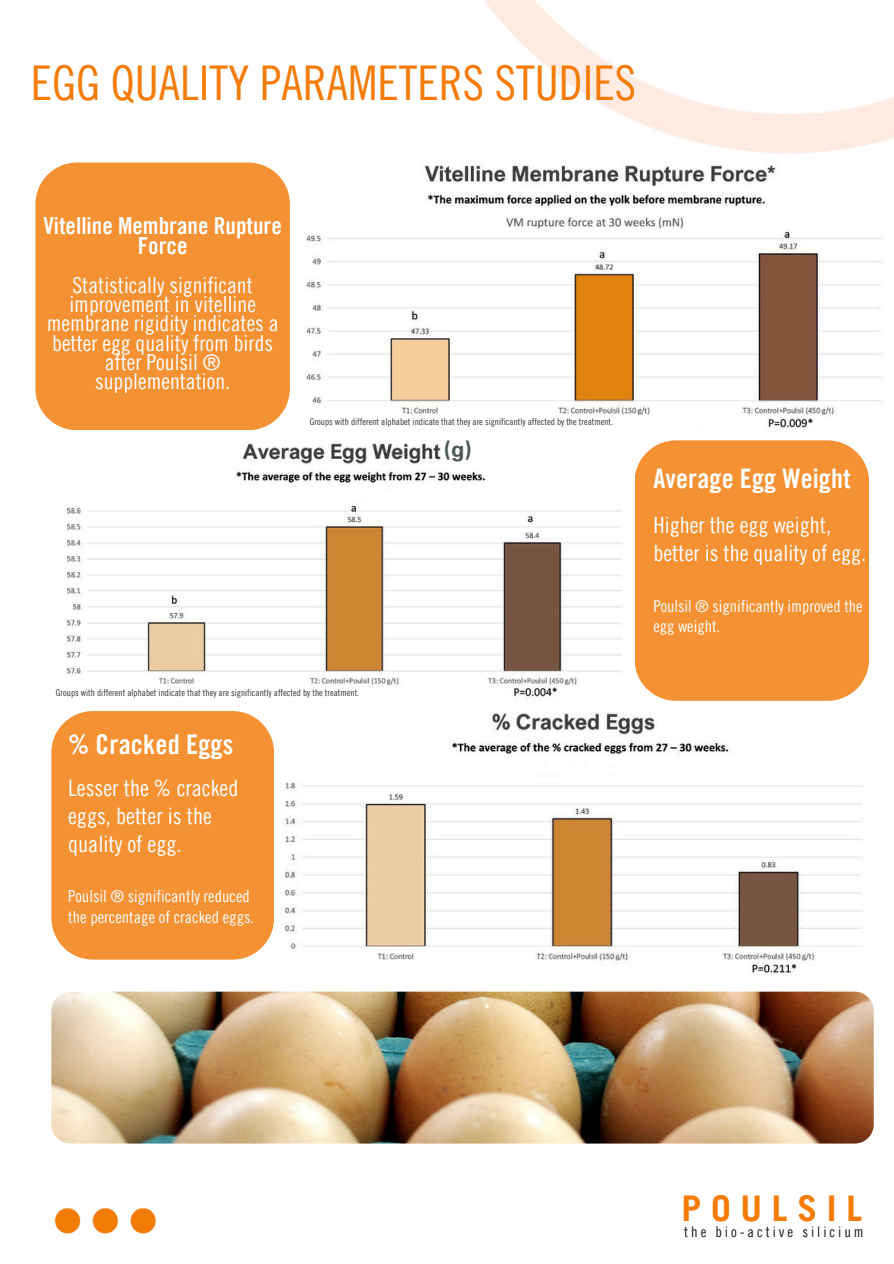
<style>
.page{position:relative;width:894px;height:1264px;background:#fff}
.page>*{position:absolute;margin:0;border:0;box-sizing:border-box;transform-origin:0 0}
.t1{font:48px "Trade Gothic LT Pro Cn 18";color:#f37b08}
.t2{font:700 35.4px "Trade Gothic LT Pro";letter-spacing:.275em;color:#f57b02}
.t3{font:27.3px "Trade Gothic LT Pro Bd Cn 20";letter-spacing:.005em;color:#fff}
.t4{font:27px "Trade Gothic LT Pro Bd Cn 20";letter-spacing:.005em;color:#fff}
.t5{font:23.55px/20.2px "Trade Gothic LT Pro Bd Cn 20";color:#fdfeff;text-align:center}
.t6{font:22.65px/27.8px "Trade Gothic LT Pro Cn 18";color:#fff}
.t7{font:22.5px/28.2px "Trade Gothic LT Pro Cn 18";color:#fff}
.t8{font:22.05px/19.2px "Trade Gothic LT Pro Cn 18";color:#fdfeff;text-align:center}
.t9{font:700 22.05px "Univers LT Pro 65";color:#4e5858}
.t10{font:16.65px/20.9px "Trade Gothic LT Pro Cn 18";color:#fdfeff}
.t11{font:16.5px/20.2px "Trade Gothic LT Pro Cn 18";color:#fdfeff}
.t12{font:14.7px "Trade Gothic LT Pro Cn 18";letter-spacing:.2em;color:#191919}
.t13{font:9.45px "Trade Gothic LT Pro Cn 18";color:#35363a}
</style>
<div class="page">
<img style="left:54px;top:1208px;width:102px;height:26px">
<div style="left:35px;top:162px;width:255px;height:268px;background:#f49132;border-radius:42px"></div>
<img style="left:484px;top:0;width:409px;height:153px">
<div style="left:635px;top:440px;width:233px;height:260px;background:#f49132"></div>
<div style="left:51px;top:711px;width:223px;height:248px;background:#f49132;border-radius:42px"></div>
<img style="left:51px;top:991px;width:822px;height:152px;border-radius:19px">
<img style="left:306px;top:165px;width:575px;height:263px">
<img style="left:66px;top:443px;width:556px;height:254px">
<img style="left:285px;top:713px;width:577px;height:260px">
<p class="t1" style="left:31px;top:65px;width:606px">EGG QUALITY PARAMETERS STUDIES</p>
<h3 class="t5" style="left:43px;top:218px;width:240px">Vitelline Membrane Rupture<br>Force</h3>
<h3 class="t8" style="left:47px;top:279px;width:233px">Statistically significant improvement in vitelline membrane rigidity indicates a better egg quality from birds after Poulsil ® supplementation.</h3>
<p class="t13" style="left:310px;top:418px;width:305px">Groups with different alphabet indicate that they are significantly affected by the treatment.</p>
<h4 class="t9" style="left:443px;top:441px;width:30px">(g)</h4>
<h5 class="t13" style="left:56px;top:689px;width:305px">Groups with different alphabet indicate that they are significantly affected by the treatment.</h5>
<h5 class="t3" style="left:68px;top:734px;width:167px">% Cracked Eggs</h5>
<p class="t6" style="left:68px;top:777px;width:172px">Lesser the % cracked eggs, better is the quality of egg.</p>
<p class="t10" style="left:68px;top:887px;width:188px">Poulsil ® significantly reduced the percentage of cracked eggs.</p>
<p class="t4" style="left:653px;top:468px;width:199px">Average Egg Weight</p>
<h1 class="t7" style="left:653px;top:514px;width:214px">Higher the egg weight, better is the quality of egg.</h1>
<h4 class="t11" style="left:653px;top:598px;width:211px">Poulsil ® significantly improved the egg weight.</h4>
<h3 class="t2" style="left:681px;top:1195px;width:182px">POULSIL</h3>
<h6 class="t12" style="left:684px;top:1225px;width:181px">the bio-active silicium</h6>
</div>
